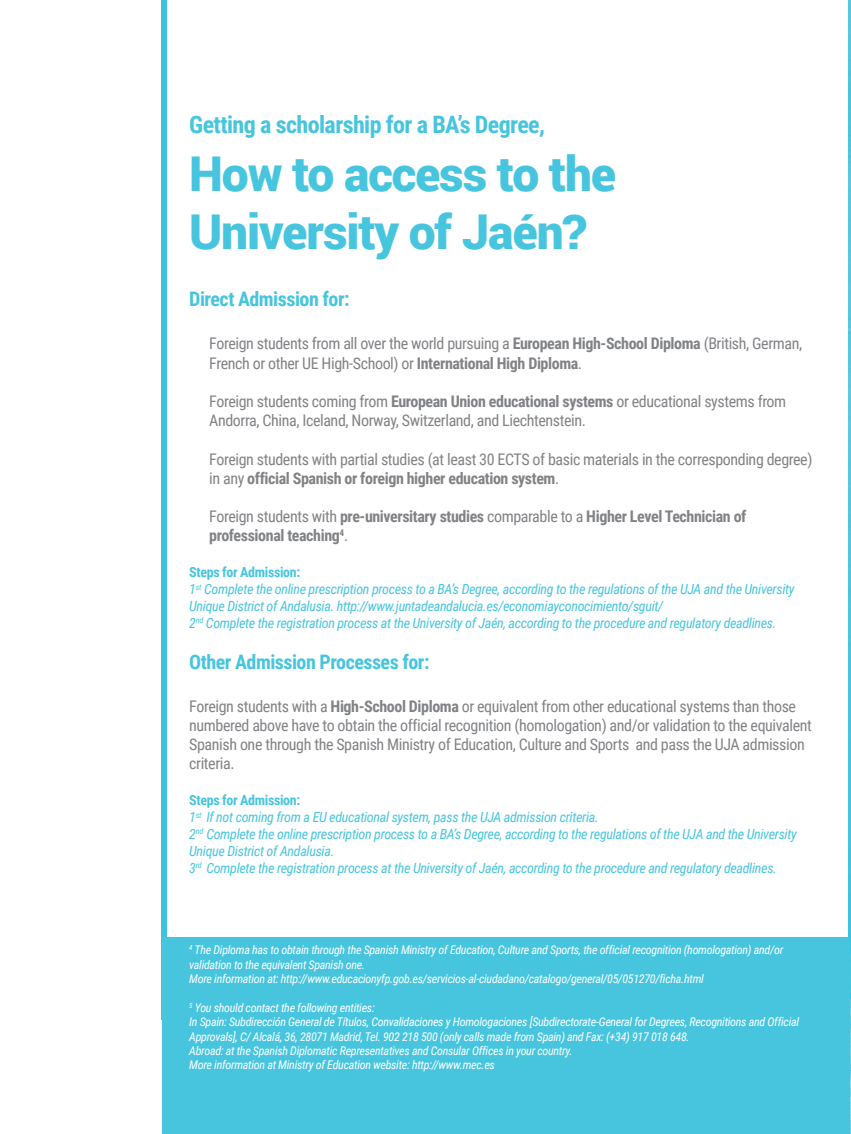
<style>
.page{position:relative;width:851px;height:1134px;background:#fff}
.page>*{position:absolute;margin:0;border:0;box-sizing:border-box;transform-origin:0 0}
.t1{font:900 48px/57.6px "Roboto";letter-spacing:-.025em;color:#47c5de}
.t2{font:700 24px "Roboto Condensed";letter-spacing:-.025em;color:#47c5de}
.t3{font:700 20px "Roboto Condensed";letter-spacing:-.025em;color:#47c5de}
.t4{font:16px/19.2px "Roboto Condensed";letter-spacing:-.025em;color:#808285}
.t5{font:700 16px/19.2px "Roboto Condensed";letter-spacing:-.025em;color:#808285}
.t6{font:italic 14px/16.8px "Roboto Condensed";letter-spacing:-.025em;color:#47c5de}
.t7{font:italic 12px/14.4px "Roboto Condensed";letter-spacing:-.025em;color:#fff}
.s1{font-weight:700}
.s2{font-weight:400}
.s3{font-weight:700;font-style:normal}
</style>
<div class="page">
<div style="left:162px;top:0;width:5px;height:1019px;background:#3ec3de"></div>
<div style="left:162px;top:938px;width:687px;height:196px;background:#47c5de"></div>
<h2 class="t2" style="left:189px;top:108px;width:357px">Getting a scholarship for a BA’s Degree,</h2>
<h1 class="t1" style="left:189px;top:143px;width:428px">How to access to the<br>University of Jaén?</h1>
<p class="t3" style="left:189px;top:285px;width:162px">Direct Admission for:</p>
<p class="t4" style="left:209px;top:333px;width:594px">Foreign students from all over the world pursuing a <span class="s1">European High-School Diploma</span> (British, German,<br>French or other UE High-School) or <span class="s1">International High Diploma</span>.</p>
<p class="t4" style="left:209px;top:391px;width:578px">Foreign students coming from <span class="s1">European Union educational systems</span> or educational systems from<br>Andorra, China, Iceland, Norway, Switzerland, and Liechtenstein.</p>
<p class="t4" style="left:209px;top:449px;width:604px">Foreign students with partial studies (at least 30 ECTS of basic materials in the corresponding degree) in any <span class="s1">official Spanish or foreign higher education system</span>.</p>
<p class="t5" style="left:209px;top:506px;width:538px"><span class="s2">Foreign students with</span> pre-universitary studies <span class="s2">comparable to a</span> Higher Level Technician of professional teaching<sup>4</sup><span class="s2">.</span></p>
<p class="t6" style="left:189px;top:563px;width:606px"><span class="s3">Steps for Admission:<br></span>1<sup>st</sup> Complete the online prescription process to a BA’s Degree, according to the regulations of the UJA and the University Unique District of Andalusia. http://www.juntadeandalucia.es/economiayconocimiento/sguit/<br>2<sup>nd</sup> Complete the registration process at the University of Jaén, according to the procedure and regulatory deadlines.</p>
<p class="t3" style="left:189px;top:647px;width:242px">Other Admission Processes for:</p>
<p class="t4" style="left:189px;top:696px;width:624px">Foreign students with a <span class="s1">High-School Diploma</span> or equivalent from other educational systems than those numbered above have to obtain the official recognition (homologation) and/or validation to the equivalent Spanish one through the Spanish Ministry of Education, Culture and Sports and pass the UJA admission criteria.</p>
<p class="t6" style="left:189px;top:791px;width:609px"><span class="s3">Steps for Admission:<br></span>1<sup>st</sup> If not coming from a EU educational system, pass the UJA admission criteria.<br>2<sup>nd</sup> Complete the online prescription process to a BA’s Degree, according to the regulations of the UJA and the University Unique District of Andalusia.<br>3<sup>rd</sup> Complete the registration process at the University of Jaén, according to the procedure and regulatory deadlines.</p>
<p class="t7" style="left:189px;top:942px;width:595px"><sup>4</sup> The Diploma has to obtain through the Spanish Ministry of Education, Culture and Sports, the official recognition (homologation) and/or validation to the equivalent Spanish one.<br>More information at: http://www.educacionyfp.gob.es/servicios-al-ciudadano/catalogo/general/05/051270/ficha.html</p>
<p class="t7" style="left:189px;top:1000px;width:611px"><sup>5</sup> You should contact the following entities:<br>In Spain: Subdirección General de Títulos, Convalidaciones y Homologaciones [Subdirectorate-General for Degrees, Recognitions and Official Approvals], C/ Alcalá, 36, 28071 Madrid, Tel. 902 218 500 (only calls made from Spain) and Fax: (+34) 917 018 648.<br>Abroad: at the Spanish Diplomatic Representatives and Consular Offices in your country.<br>More information at Ministry of Education website: http://www.mec.es</p>
</div>
